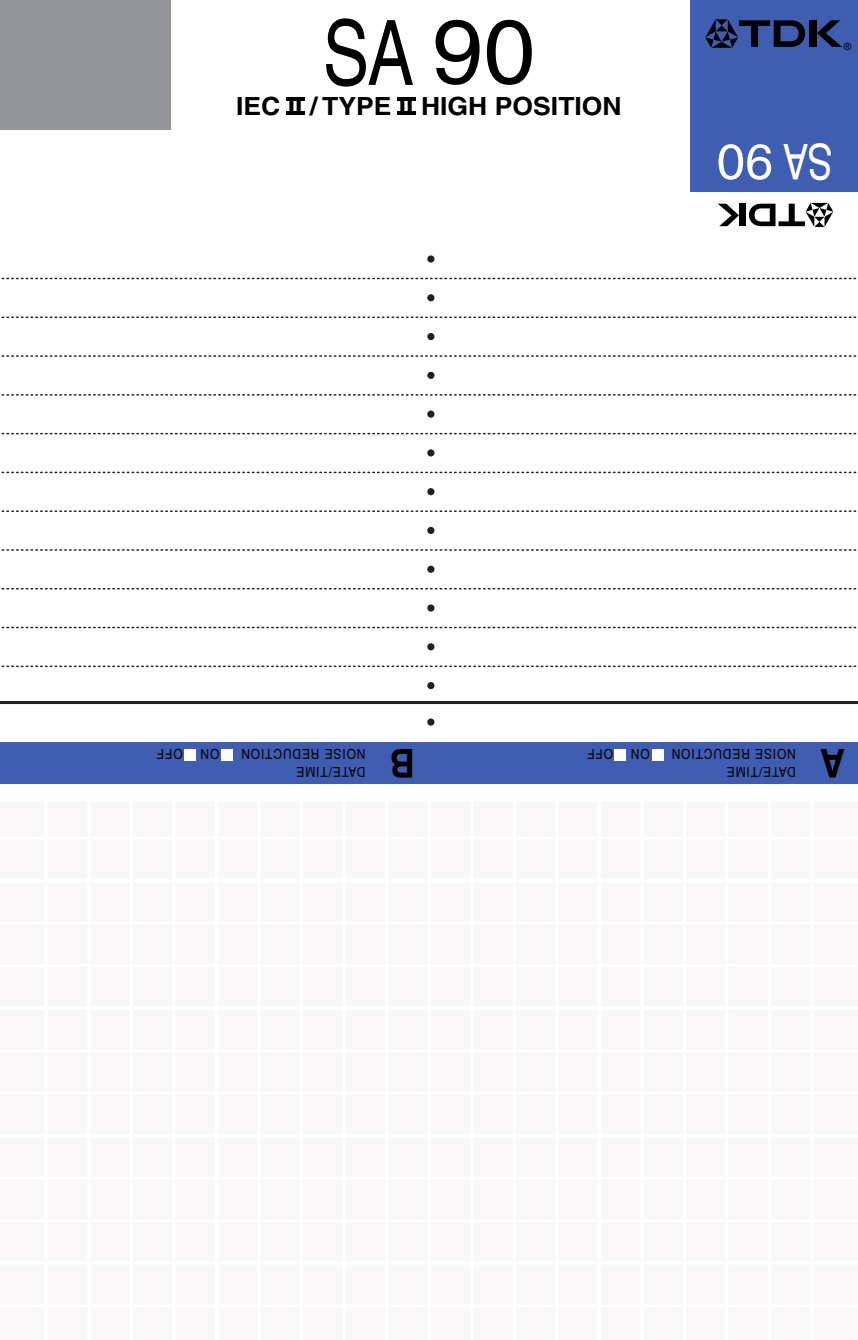
<style>
.page{position:relative;width:858px;height:1340px;background:#fff}
.page>*{position:absolute;margin:0;border:0;box-sizing:border-box;transform-origin:0 0}
.t1{font:90.3px "Helvetica LT Std";color:#000;scale:.77 1}
.t2{font:49.5px "Helvetica LT Std";color:#fff;scale:.77 1}
.t3{font:700 39.9px "Helvetica LT Std";color:#000;scale:.87 1}
.t4{font:700 24.9px "Helvetica LT Std";color:#000;scale:1.06 1}
.t5{font:13.8px/18px "Helvetica LT Std";letter-spacing:.075em;color:#000;scale:.87 1}
.t6{font:10.2px "Helvetica LT Std";color:#000}
</style>
<div class="page">
<div style="left:690px;top:0;width:167px;height:191px;background:#3f5eb2"></div>
<div style="left:0;top:0;width:170px;height:129px;background:#94959b"></div>
<svg style="left:1px;top:278px;width:856px;height:1px"></svg>
<svg style="left:1px;top:317px;width:856px;height:1px"></svg>
<svg style="left:1px;top:355px;width:856px;height:2px"></svg>
<svg style="left:1px;top:394px;width:856px;height:2px"></svg>
<svg style="left:1px;top:433px;width:856px;height:1px"></svg>
<svg style="left:1px;top:472px;width:856px;height:1px"></svg>
<svg style="left:1px;top:510px;width:856px;height:2px"></svg>
<svg style="left:1px;top:549px;width:856px;height:2px"></svg>
<svg style="left:1px;top:588px;width:856px;height:1px"></svg>
<svg style="left:1px;top:627px;width:856px;height:1px"></svg>
<svg style="left:1px;top:666px;width:856px;height:1px"></svg>
<hr style="left:0;top:701px;width:857px;height:3px;background:#231f20">
<div style="left:427px;top:255px;width:7px;height:8px;background:#231f20;border-radius:50%"></div>
<div style="left:427px;top:294px;width:7px;height:7px;background:#231f20;border-radius:50%"></div>
<div style="left:427px;top:333px;width:7px;height:7px;background:#231f20;border-radius:50%"></div>
<div style="left:427px;top:372px;width:7px;height:7px;background:#231f20;border-radius:50%"></div>
<div style="left:427px;top:411px;width:7px;height:7px;background:#231f20;border-radius:50%"></div>
<div style="left:427px;top:449px;width:7px;height:7px;background:#231f20;border-radius:50%"></div>
<div style="left:427px;top:488px;width:7px;height:7px;background:#231f20;border-radius:50%"></div>
<div style="left:427px;top:527px;width:7px;height:7px;background:#231f20;border-radius:50%"></div>
<div style="left:427px;top:566px;width:7px;height:7px;background:#231f20;border-radius:50%"></div>
<div style="left:427px;top:604px;width:7px;height:8px;background:#231f20;border-radius:50%"></div>
<div style="left:427px;top:643px;width:7px;height:7px;background:#231f20;border-radius:50%"></div>
<div style="left:427px;top:682px;width:7px;height:7px;background:#231f20;border-radius:50%"></div>
<div style="left:427px;top:718px;width:7px;height:8px;background:#231f20;border-radius:50%"></div>
<div style="left:0;top:742px;width:857px;height:42px;background:#3f5eb2"></div>
<div style="left:651px;top:749px;width:12px;height:11px;background:#fff"></div>
<div style="left:614px;top:749px;width:11px;height:11px;background:#fff"></div>
<div style="left:221px;top:749px;width:12px;height:11px;background:#fff"></div>
<div style="left:184px;top:749px;width:11px;height:11px;background:#fff"></div>
<div style="left:0;top:801px;width:857px;height:539px;background:#f9f7f8"></div>
<hr style="left:45px;top:799px;width:3px;height:541px;background:#fff">
<hr style="left:87px;top:799px;width:3px;height:541px;background:#fff">
<hr style="left:130px;top:799px;width:3px;height:541px;background:#fff">
<hr style="left:172px;top:799px;width:3px;height:541px;background:#fff">
<hr style="left:215px;top:799px;width:3px;height:541px;background:#fff">
<hr style="left:257px;top:799px;width:3px;height:541px;background:#fff">
<hr style="left:300px;top:799px;width:3px;height:541px;background:#fff">
<hr style="left:342px;top:799px;width:3px;height:541px;background:#fff">
<hr style="left:385px;top:799px;width:3px;height:541px;background:#fff">
<hr style="left:427px;top:799px;width:3px;height:541px;background:#fff">
<hr style="left:470px;top:799px;width:3px;height:541px;background:#fff">
<hr style="left:512px;top:799px;width:3px;height:541px;background:#fff">
<hr style="left:555px;top:799px;width:3px;height:541px;background:#fff">
<hr style="left:597px;top:799px;width:3px;height:541px;background:#fff">
<hr style="left:640px;top:799px;width:3px;height:541px;background:#fff">
<hr style="left:682px;top:799px;width:3px;height:541px;background:#fff">
<hr style="left:725px;top:799px;width:3px;height:541px;background:#fff">
<hr style="left:767px;top:799px;width:3px;height:541px;background:#fff">
<hr style="left:810px;top:799px;width:3px;height:541px;background:#fff">
<hr style="left:0;top:837px;width:857px;height:3px;background:#fff">
<hr style="left:0;top:879px;width:857px;height:3px;background:#fff">
<hr style="left:0;top:922px;width:857px;height:3px;background:#fff">
<hr style="left:0;top:964px;width:857px;height:3px;background:#fff">
<hr style="left:0;top:1007px;width:857px;height:3px;background:#fff">
<hr style="left:0;top:1049px;width:857px;height:3px;background:#fff">
<hr style="left:0;top:1092px;width:857px;height:3px;background:#fff">
<hr style="left:0;top:1134px;width:857px;height:3px;background:#fff">
<hr style="left:0;top:1177px;width:857px;height:3px;background:#fff">
<hr style="left:0;top:1219px;width:857px;height:3px;background:#fff">
<hr style="left:0;top:1262px;width:857px;height:3px;background:#fff">
<hr style="left:0;top:1304px;width:857px;height:3px;background:#fff">
<svg style="left:816px;top:20px;width:25px;height:27px"></svg>
<svg style="left:705px;top:19px;width:99px;height:29px"></svg>
<div style="left:809px;top:20px;width:7px;height:27px;background:#000"></div>
<svg style="left:718px;top:204px;width:20px;height:22px"></svg>
<svg style="left:748px;top:203px;width:85px;height:24px"></svg>
<div style="left:738px;top:204px;width:6px;height:22px;background:#000"></div>
<hr style="left:286px;top:97px;width:19px;height:3px;background:#000">
<hr style="left:286px;top:111px;width:19px;height:4px;background:#000">
<hr style="left:397px;top:97px;width:18px;height:3px;background:#000">
<hr style="left:397px;top:111px;width:18px;height:4px;background:#000">
<h1 class="t1" style="left:322px;top:0;width:277px">SA 90</h1>
<h3 class="t4" style="left:236px;top:91px;width:365px">IEC II / TYPE II HIGH POSITION</h3>
<p class="t6" style="left:843px;top:40px;width:9px">®</p>
<h2 class="t2" style="left:832px;top:191px;width:152px;rotate:-180deg">SA 90</h2>
<p class="t5" style="left:183px;top:763px;width:31px;rotate:-180deg">OFF</p>
<p class="t5" style="left:219px;top:763px;width:23px;rotate:-180deg">ON</p>
<p class="t5" style="left:365px;top:781px;width:144px;rotate:-180deg">DATE/TIME<br>NOISE REDUCTION</p>
<h3 class="t3" style="left:414px;top:787px;width:30px;rotate:-180deg">B</h3>
<p class="t5" style="left:795px;top:763px;width:144px;rotate:-180deg">NOISE REDUCTION</p>
<p class="t5" style="left:613px;top:763px;width:31px;rotate:-180deg">OFF</p>
<p class="t5" style="left:649px;top:763px;width:23px;rotate:-180deg">ON</p>
<p class="t5" style="left:795px;top:781px;width:81px;rotate:-180deg">DATE/TIME</p>
<h3 class="t3" style="left:844px;top:787px;width:30px;rotate:-180deg">A</h3>
</div>
